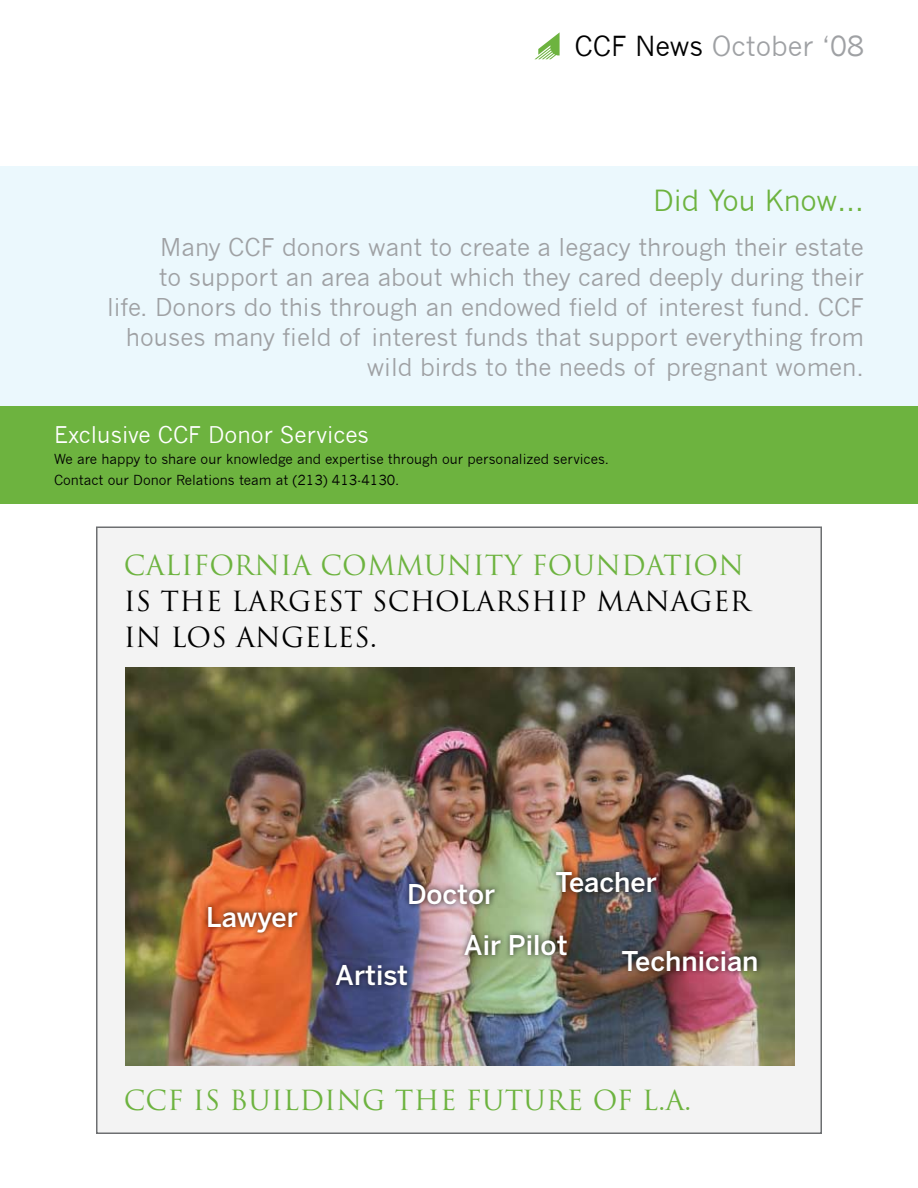
<style>
.page{position:relative;width:918px;height:1188px;background:#fff}
.page>*{position:absolute;margin:0;border:0;box-sizing:border-box;transform-origin:0 0}
.t1{font:28.5px "News Gothic";color:#6db33f}
.t2{font:27px "Trajan";letter-spacing:.01em;color:#6db33f}
.t3{font:27px/36px "Trajan";letter-spacing:.01em;color:#000}
.t4{font:500 27px "Benton Sans";color:#fff}
.t5{font:27px "News Gothic";color:#9fa1a4}
.t6{font:24px/30px "News Gothic";color:#9fa1a4;text-align:right}
.t7{font:22.5px "News Gothic";color:#fff}
.t8{font:13.5px/21px "News Gothic";color:#000}
.s1{color:#000}
</style>
<div class="page">
<div style="left:1px;top:406px;width:917px;height:98px;background:#6db33f"></div>
<div style="left:0;top:166px;width:918px;height:240px;background:#ebf8fd"></div>
<svg style="left:535px;top:32px;width:25px;height:27px"></svg>
<div style="left:96px;top:526px;width:726px;height:608px;background:#f3f3f3;border:2px solid #6d6f71"></div>
<img style="left:125px;top:667px;width:669px;height:398px">
<div style="left:202px;top:901px;width:149px;height:71px;background:#000;opacity:.75"></div>
<div style="left:330px;top:959px;width:132px;height:72px;background:#000;opacity:.75"></div>
<div style="left:403px;top:878px;width:147px;height:72px;background:#000;opacity:.75"></div>
<div style="left:550px;top:866px;width:160px;height:71px;background:#000;opacity:.75"></div>
<div style="left:616px;top:945px;width:195px;height:63px;background:#000;opacity:.75"></div>
<div style="left:459px;top:929px;width:162px;height:71px;background:#000;opacity:.75"></div>
<p class="t5" style="left:575px;top:30px;width:291px"><span class="s1">CCF News</span> October ‘08</p>
<p class="t1" style="left:653px;top:184px;width:212px">Did You Know…</p>
<p class="t6" style="left:107px;top:233px;width:758px">Many CCF donors want to create a legacy through their estate<br>to support an area about which they cared deeply during their<br>life. Donors do this through an endowed field of interest fund. CCF houses many field of interest funds that support everything from wild birds to the needs of pregnant women.</p>
<p class="t7" style="left:54px;top:422px;width:317px">Exclusive CCF Donor Services</p>
<p class="t8" style="left:54px;top:449px;width:557px">We are happy to share our knowledge and expertise through our personalized services.<br>Contact our Donor Relations team at (213) 413-4130.</p>
<p class="t2" style="left:124px;top:549px;width:622px">CALIFORNIA COMMUNITY FOUNDATION</p>
<p class="t3" style="left:124px;top:583px;width:628px">IS THE LARGEST SCHOLARSHIP MANAGER<br>IN LOS ANGELES.</p>
<p class="t4" style="left:206px;top:901px;width:93px">Lawyer</p>
<p class="t4" style="left:407px;top:879px;width:90px">Doctor</p>
<p class="t4" style="left:556px;top:866px;width:103px">Teacher</p>
<p class="t4" style="left:335px;top:959px;width:74px">Artist</p>
<p class="t4" style="left:464px;top:929px;width:105px">Air Pilot</p>
<p class="t4" style="left:622px;top:945px;width:139px">Technician</p>
<p class="t2" style="left:124px;top:1084px;width:569px">CCF IS BUILDING THE FUTURE OF L.A.</p>
</div>
